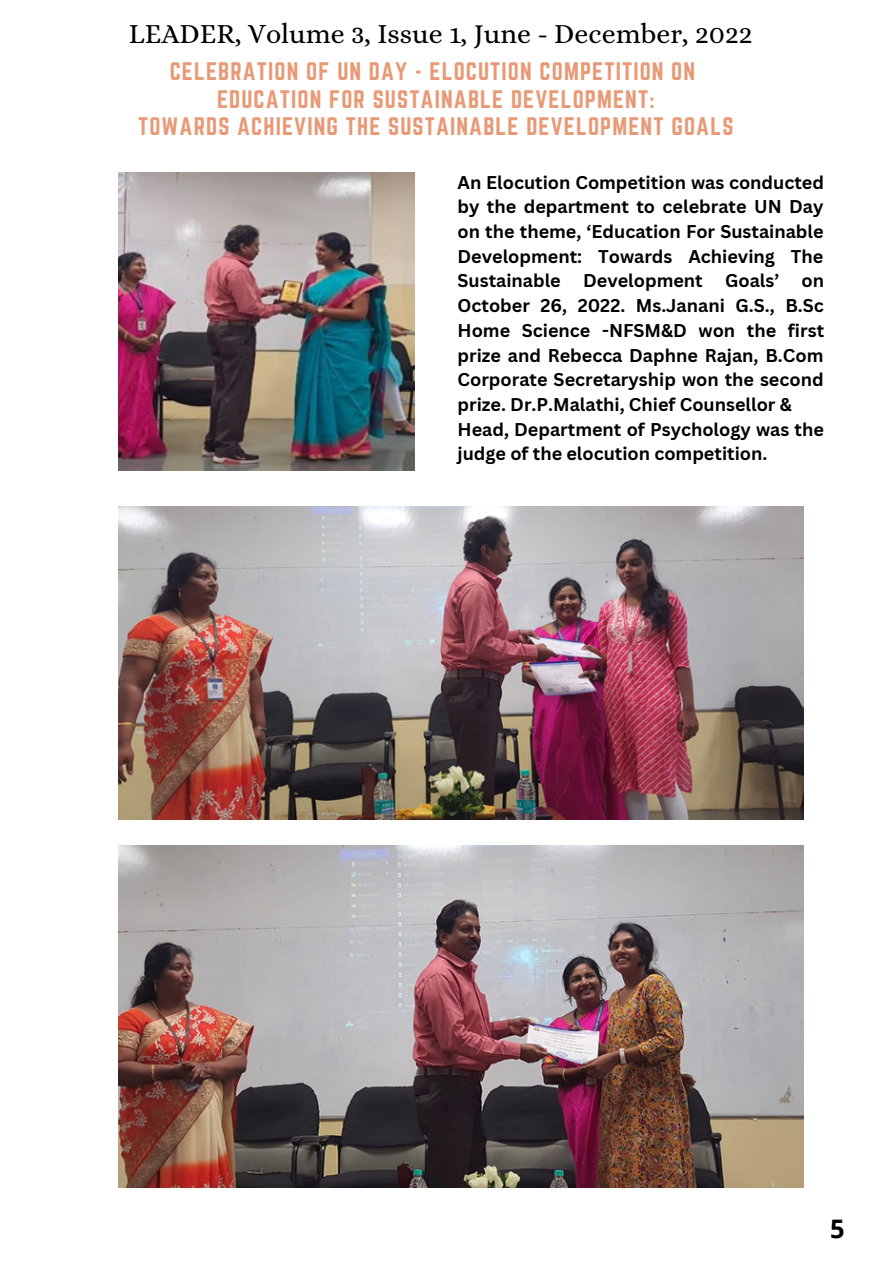
<style>
.page{position:relative;width:893px;height:1264px;background:#fff}
.page>*{position:absolute;margin:0;border:0;box-sizing:border-box;transform-origin:0 0}
.t1{font:27.9px "Alice";color:#000}
.t2{font:700 25.5px "Open Sans";color:#000}
.t3{font:22.2px/27.5px "Norwester";letter-spacing:.05em;color:#e89976;text-align:center}
.t4{font:700 18px/24.8px "Canva Sans";color:#000}
</style>
<div class="page">
<img style="left:119px;top:173px;width:295px;height:298px">
<img style="left:119px;top:846px;width:684px;height:341px">
<img style="left:119px;top:507px;width:684px;height:312px">
<h1 class="t1" style="left:129px;top:17px;width:625px">LEADER, Volume 3, Issue 1, June - December, 2022</h1>
<p class="t3" style="left:138px;top:58px;width:596px">CELEBRATION OF UN DAY - ELOCUTION COMPETITION ON<br>EDUCATION FOR SUSTAINABLE DEVELOPMENT:<br>TOWARDS ACHIEVING THE SUSTAINABLE DEVELOPMENT GOALS</p>
<p class="t4" style="left:457px;top:169px;width:368px">An Elocution Competition was conducted by the department to celebrate UN Day on the theme, ‘Education For Sustainable Development: Towards Achieving The Sustainable Development Goals’ on October 26, 2022. Ms.Janani G.S., B.Sc Home Science -NFSM&amp;D won the first prize and Rebecca Daphne Rajan, B.Com Corporate Secretaryship won the second prize. Dr.P.Malathi, Chief Counsellor &amp; Head, Department of Psychology was the judge of the elocution competition.</p>
<h2 class="t2" style="left:830px;top:1211px;width:16px">5</h2>
</div>
